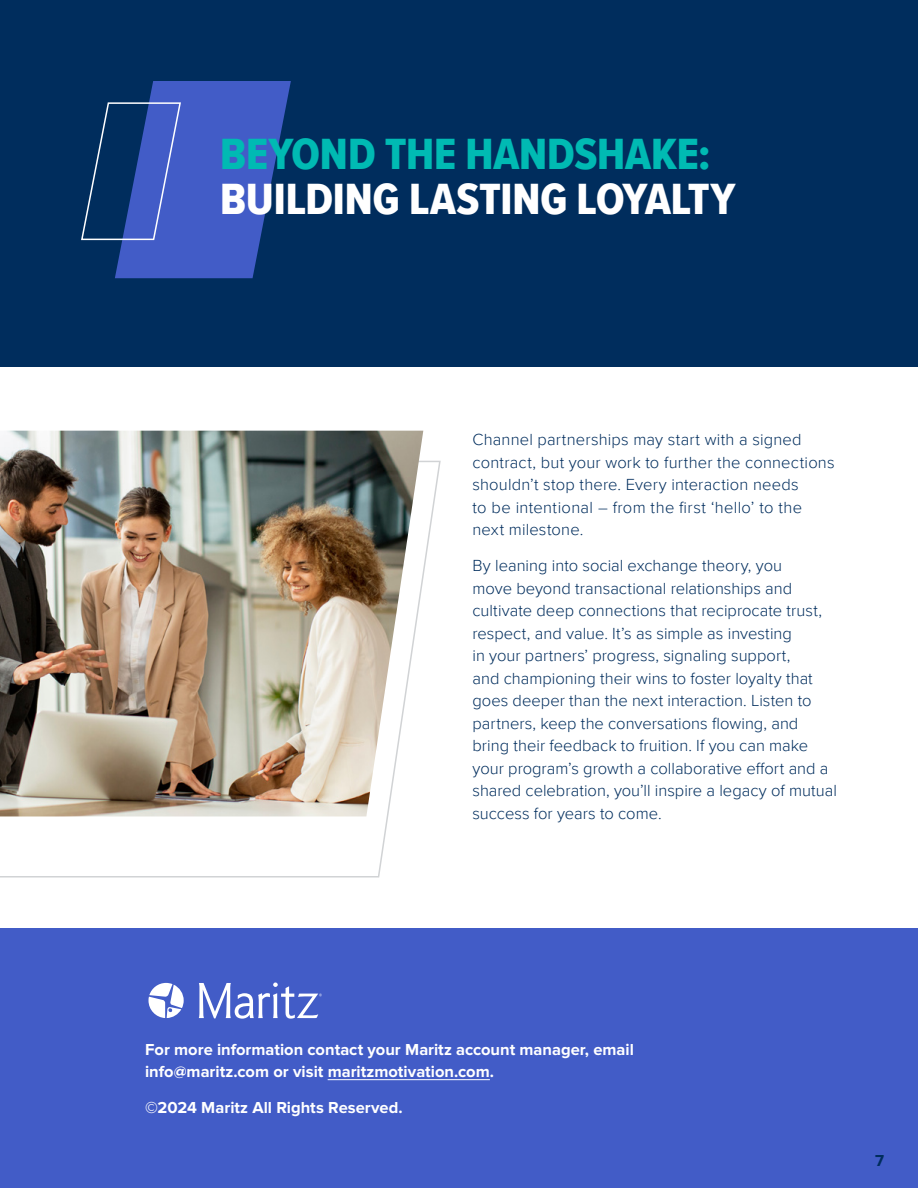
<style>
.page{position:relative;width:918px;height:1188px;background:#fff}
.page>*{position:absolute;margin:0;border:0;box-sizing:border-box;transform-origin:0 0}
.t1{font:45px "Proxima Nova Cond Extrabld";color:#fff}
.t2{font:45px "Proxima Nova Cond Extrabld";letter-spacing:-.005em;color:#00bab3}
.t3{font:300 16.5px/22.5px "Proxima Nova";letter-spacing:.005em;color:#002d5d}
.t4{font:700 16.5px/22.5px "Proxima Nova";color:#fff}
.t5{font:700 16.5px "Proxima Nova";color:#002d5d}
</style>
<div class="page">
<div style="left:0;top:928px;width:918px;height:260px;background:#425cc7"></div>
<hr style="left:328px;top:1079px;width:162px;height:1px;background:#fff">
<div style="left:0;top:0;width:918px;height:366px;background:#002d5d"></div>
<svg style="left:81px;top:81px;width:210px;height:197px"></svg>
<svg style="left:199px;top:982px;width:123px;height:37px"></svg>
<svg style="left:149px;top:983px;width:35px;height:35px"></svg>
<svg style="left:0;top:460px;width:441px;height:418px"></svg>
<img style="left:0;top:431px;width:423px;height:385px">
<h1 class="t2" style="left:220px;top:121px;width:492px">BEYOND THE HANDSHAKE:</h1>
<h1 class="t1" style="left:220px;top:166px;width:517px">BUILDING LASTING LOYALTY</h1>
<p class="t3" style="left:472px;top:427px;width:364px">Channel partnerships may start with a signed contract, but your work to further the connections shouldn’t stop there. Every interaction needs<br>to be intentional – from the first ‘hello’ to the next milestone.</p>
<p class="t3" style="left:472px;top:553px;width:366px">By leaning into social exchange theory, you<br>move beyond transactional relationships and cultivate deep connections that reciprocate trust, respect, and value. It’s as simple as investing<br>in your partners’ progress, signaling support,<br>and championing their wins to foster loyalty that goes deeper than the next interaction. Listen to partners, keep the conversations flowing, and bring their feedback to fruition. If you can make your program’s growth a collaborative effort and a shared celebration, you’ll inspire a legacy of mutual success for years to come.</p>
<p class="t4" style="left:145px;top:1039px;width:490px">For more information contact your Maritz account manager, email info@maritz.com or visit maritzmotivation.com.</p>
<p class="t4" style="left:145px;top:1097px;width:259px">©2024 Maritz All Rights Reserved.</p>
<p class="t5" style="left:875px;top:1151px;width:10px">7</p>
</div>
